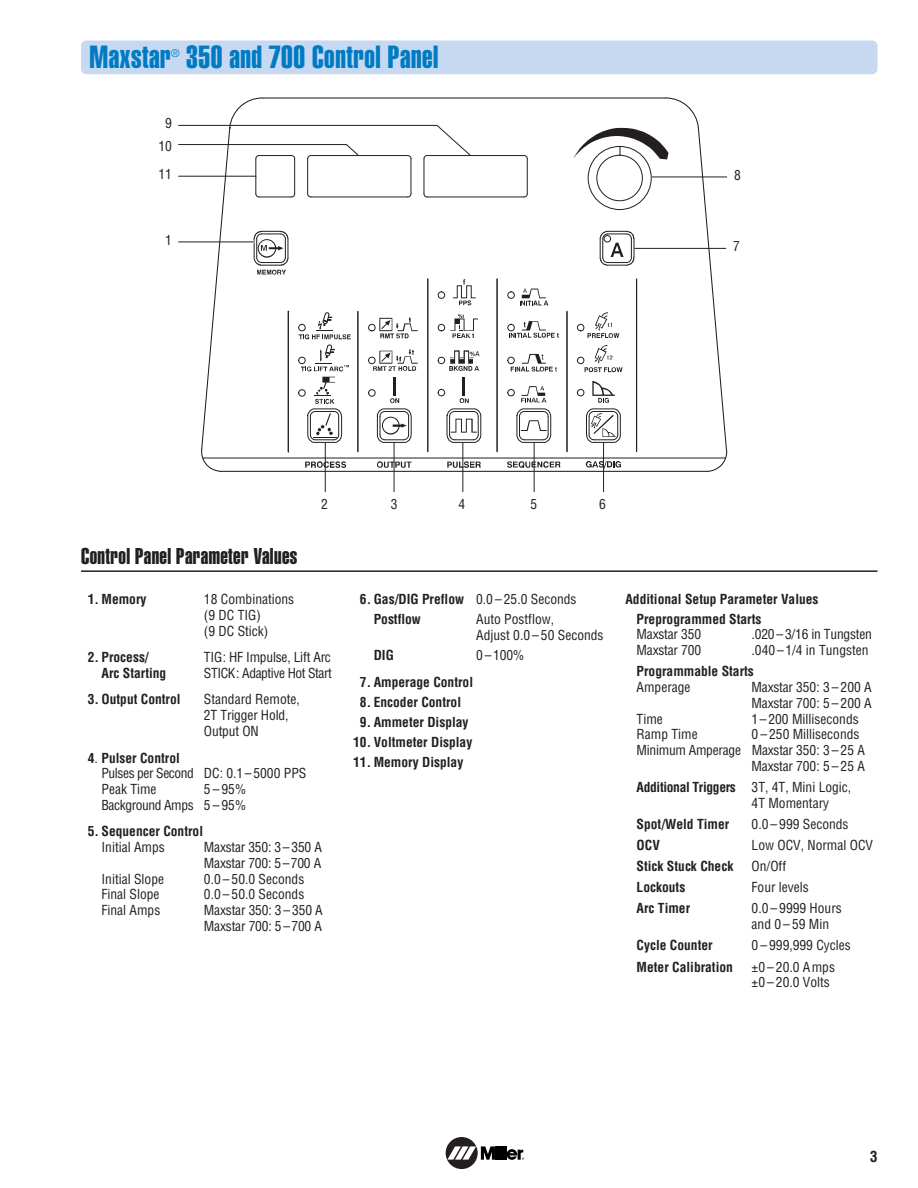
<style>
.page{position:relative;width:918px;height:1188px;background:#fff}
.page>*{position:absolute;margin:0;border:0;box-sizing:border-box;transform-origin:0 0}
.t1{font:31.5px "Helvetica Extra Compressed";letter-spacing:.02em;color:#007bc3}
.t2{font:22.5px "Helvetica Extra Compressed";letter-spacing:.02em;color:#231f20}
.t3{font:700 condensed 15px "Helvetica";color:#231f20}
.t4{font:condensed 13.5px/15.8px "Helvetica";color:#231f20}
.t5{font:700 condensed 13.5px/20.1px "Helvetica";color:#231f20}
.t6{font:condensed 13.5px/15.8px "Helvetica";letter-spacing:-.03em;color:#231f20;text-align:right}
.t7{font:condensed 10.5px "Helvetica";color:#007bc3}
.s1{font-weight:700}
.s2{font-weight:400}
</style>
<div class="page">
<div style="left:446px;top:1137px;width:32px;height:32px;background:#231f20;border-radius:50%"></div>
<hr style="left:499px;top:1146px;width:3px;height:14px;background:#000">
<hr style="left:503px;top:1146px;width:3px;height:14px;background:#000">
<svg style="left:447px;top:1146px;width:52px;height:14px"></svg>
<svg style="left:507px;top:1149px;width:17px;height:11px"></svg>
<svg style="left:507px;top:461px;width:53px;height:7px"></svg>
<svg style="left:516px;top:408px;width:35px;height:35px"></svg>
<hr style="left:203px;top:458px;width:523px;height:1px;background:#231f20">
<svg style="left:511px;top:354px;width:46px;height:18px"></svg>
<svg style="left:520px;top:289px;width:28px;height:16px"></svg>
<svg style="left:509px;top:321px;width:50px;height:17px"></svg>
<svg style="left:521px;top:386px;width:26px;height:16px"></svg>
<div style="left:508px;top:292px;width:7px;height:7px;border:1px solid #231f20;border-radius:50%"></div>
<div style="left:508px;top:324px;width:7px;height:7px;border:1px solid #231f20;border-radius:50%"></div>
<div style="left:508px;top:357px;width:7px;height:7px;border:1px solid #231f20;border-radius:50%"></div>
<div style="left:508px;top:389px;width:7px;height:7px;border:1px solid #231f20;border-radius:50%"></div>
<hr style="left:567px;top:311px;width:1px;height:141px;background:#231f20">
<hr style="left:497px;top:279px;width:1px;height:173px;background:#231f20">
<hr style="left:262px;top:97px;width:404px;height:2px;background:#231f20">
<hr style="left:220px;top:471px;width:488px;height:1px;background:#231f20">
<hr style="left:325px;top:442px;width:1px;height:50px;background:#231f20">
<hr style="left:394px;top:442px;width:1px;height:50px;background:#231f20">
<hr style="left:463px;top:442px;width:1px;height:50px;background:#231f20">
<hr style="left:534px;top:442px;width:1px;height:50px;background:#231f20">
<hr style="left:603px;top:442px;width:1px;height:50px;background:#231f20">
<hr style="left:427px;top:197px;width:97px;height:1px;background:#231f20">
<hr style="left:427px;top:155px;width:97px;height:1px;background:#231f20">
<svg style="left:523px;top:155px;width:5px;height:5px"></svg>
<hr style="left:527px;top:159px;width:1px;height:35px;background:#231f20">
<svg style="left:523px;top:193px;width:5px;height:5px"></svg>
<svg style="left:178px;top:97px;width:303px;height:375px"></svg>
<svg style="left:574px;top:97px;width:154px;height:375px"></svg>
<div style="left:81px;top:40px;width:797px;height:34px;background:#c6d9f0;border-radius:5px"></div>
<hr style="left:81px;top:570px;width:797px;height:2px;background:#231f20">
<h1 class="t1" style="left:90px;top:46px;width:83px">Maxstar</h1>
<p class="t7" style="left:171px;top:49px;width:10px">®</p>
<h1 class="t1" style="left:186px;top:46px;width:254px">350 and 700 Control Panel</h1>
<p class="t4" style="left:165px;top:117px;width:8px">9</p>
<p class="t4" style="left:158px;top:133px;width:15px;line-height:27.9px">10<br>11</p>
<p class="t4" style="left:165px;top:233px;width:8px">1</p>
<p class="t4" style="left:734px;top:168px;width:8px">8</p>
<p class="t4" style="left:733px;top:240px;width:8px">7</p>
<h2 class="t2" style="left:81px;top:548px;width:218px">Control Panel Parameter Values</h2>
<p class="t4" style="left:391px;top:498px;width:8px">3</p>
<p class="t4" style="left:458px;top:498px;width:8px">4</p>
<p class="t4" style="left:599px;top:498px;width:8px">6</p>
<p class="t4" style="left:321px;top:498px;width:8px">2</p>
<p class="t4" style="left:531px;top:498px;width:8px">5</p>
<p class="t5" style="left:88px;top:590px;width:60px">1. Memory</p>
<p class="t4" style="left:204px;top:592px;width:92px">18 Combinations (9 DC TIG)<br>(9 DC Stick)</p>
<p class="t5" style="left:88px;top:648px;width:62px">2. Process/</p>
<p class="t4" style="left:204px;top:651px;width:129px">TIG: HF Impulse, Lift Arc</p>
<p class="t5" style="left:102px;top:664px;width:66px">Arc Starting</p>
<p class="t6" style="left:204px;top:666px;width:130px">STICK: Adaptive Hot Start</p>
<p class="t5" style="left:88px;top:691px;width:94px">3. Output Control</p>
<p class="t4" style="left:204px;top:693px;width:97px">Standard Remote,<br>2T Trigger Hold,<br>Output ON</p>
<p class="t4" style="left:102px;top:751px;width:206px;text-indent:-14px"><span class="s1">4</span>. <span class="s1">Pulser Control<br></span>Pulses per Second DC: 0.1– 5000 PPS<br>Peak Time</p>
<p class="t6" style="left:102px;top:782px;width:146px">5–95%<br>Background Amps 5 – 95%</p>
<p class="t5" style="left:88px;top:822px;width:117px">5. Sequencer Control</p>
<p class="t4" style="left:102px;top:840px;width:65px">Initial Amps</p>
<p class="t4" style="left:204px;top:840px;width:119px">Maxstar 350: 3 – 350 A<br>Maxstar 700: 5 –700 A</p>
<p class="t4" style="left:102px;top:872px;width:64px">Initial Slope</p>
<p class="t4" style="left:204px;top:872px;width:102px">0.0 – 50.0 Seconds</p>
<p class="t4" style="left:102px;top:888px;width:60px">Final Slope</p>
<p class="t4" style="left:204px;top:888px;width:102px">0.0 – 50.0 Seconds</p>
<p class="t4" style="left:102px;top:903px;width:60px">Final Amps</p>
<p class="t4" style="left:204px;top:903px;width:120px">Maxstar 350: 3 – 350 A<br>Maxstar 700: 5 –700 A</p>
<p class="t5" style="left:374px;top:590px;width:204px;text-indent:-14px">6. Gas/DIG Preflow <span class="s2">0.0 – 25.0 Seconds<br></span>Postflow</p>
<p class="t4" style="left:476px;top:613px;width:129px">Auto Postflow,<br>Adjust 0.0 – 50 Seconds</p>
<p class="t5" style="left:374px;top:646px;width:22px">DIG</p>
<p class="t4" style="left:476px;top:648px;width:50px">0 –100%</p>
<p class="t5" style="left:360px;top:673px;width:115px">7. Amperage Control</p>
<p class="t5" style="left:360px;top:693px;width:103px">8. Encoder Control</p>
<p class="t5" style="left:360px;top:713px;width:110px">9. Ammeter Display</p>
<p class="t5" style="left:353px;top:733px;width:121px">10. Voltmeter Display</p>
<p class="t5" style="left:353px;top:753px;width:112px">11. Memory Display</p>
<p class="t5" style="left:637px;top:591px;width:183px;line-height:19.5px;text-indent:-11px">Additional Setup Parameter Values<br>Preprogrammed Starts</p>
<p class="t4" style="left:637px;top:628px;width:66px">Maxstar 350</p>
<p class="t4" style="left:752px;top:628px;width:122px">.020 – 3/16 in Tungsten</p>
<p class="t4" style="left:637px;top:644px;width:66px">Maxstar 700</p>
<p class="t4" style="left:752px;top:644px;width:118px">.040 –1/4 in Tungsten</p>
<p class="t5" style="left:637px;top:662px;width:119px">Programmable Starts</p>
<p class="t4" style="left:637px;top:680px;width:55px">Amperage</p>
<p class="t4" style="left:752px;top:680px;width:122px">Maxstar 350: 3 – 200 A<br>Maxstar 700: 5 – 200 A</p>
<p class="t4" style="left:637px;top:712px;width:28px">Time</p>
<p class="t4" style="left:752px;top:712px;width:109px">1– 200 Milliseconds</p>
<p class="t4" style="left:637px;top:728px;width:63px">Ramp Time</p>
<p class="t4" style="left:752px;top:728px;width:109px">0 – 250 Milliseconds</p>
<p class="t4" style="left:637px;top:743px;width:230px">Minimum Amperage Maxstar 350: 3 – 25 A</p>
<p class="t4" style="left:752px;top:759px;width:115px">Maxstar 700: 5 – 25 A</p>
<p class="t4" style="left:752px;top:780px;width:101px;text-indent:-115px"><span class="s1">Additional Triggers</span> 3T, 4T, Mini Logic,<br>4T Momentary</p>
<p class="t5" style="left:637px;top:815px;width:94px">Spot/Weld Timer</p>
<p class="t4" style="left:752px;top:817px;width:99px">0.0 – 999 Seconds</p>
<p class="t5" style="left:637px;top:836px;width:25px">OCV</p>
<p class="t4" style="left:752px;top:838px;width:123px">Low OCV, Normal OCV</p>
<p class="t5" style="left:637px;top:857px;width:98px">Stick Stuck Check</p>
<p class="t4" style="left:752px;top:860px;width:36px">On/Off</p>
<p class="t5" style="left:637px;top:878px;width:50px">Lockouts</p>
<p class="t4" style="left:752px;top:881px;width:59px">Four levels</p>
<p class="t5" style="left:637px;top:900px;width:55px">Arc Timer</p>
<p class="t4" style="left:752px;top:902px;width:92px">0.0 – 9999 Hours and 0 – 59 Min</p>
<p class="t5" style="left:637px;top:937px;width:78px">Cycle Counter</p>
<p class="t4" style="left:752px;top:939px;width:101px">0 – 999,999 Cycles</p>
<p class="t5" style="left:637px;top:958px;width:98px">Meter Calibration</p>
<p class="t4" style="left:752px;top:960px;width:85px">±0 – 20.0 Amps ±0 – 20.0 Volts</p>
<p class="t3" style="left:870px;top:1151px;width:9px">3</p>
</div>
